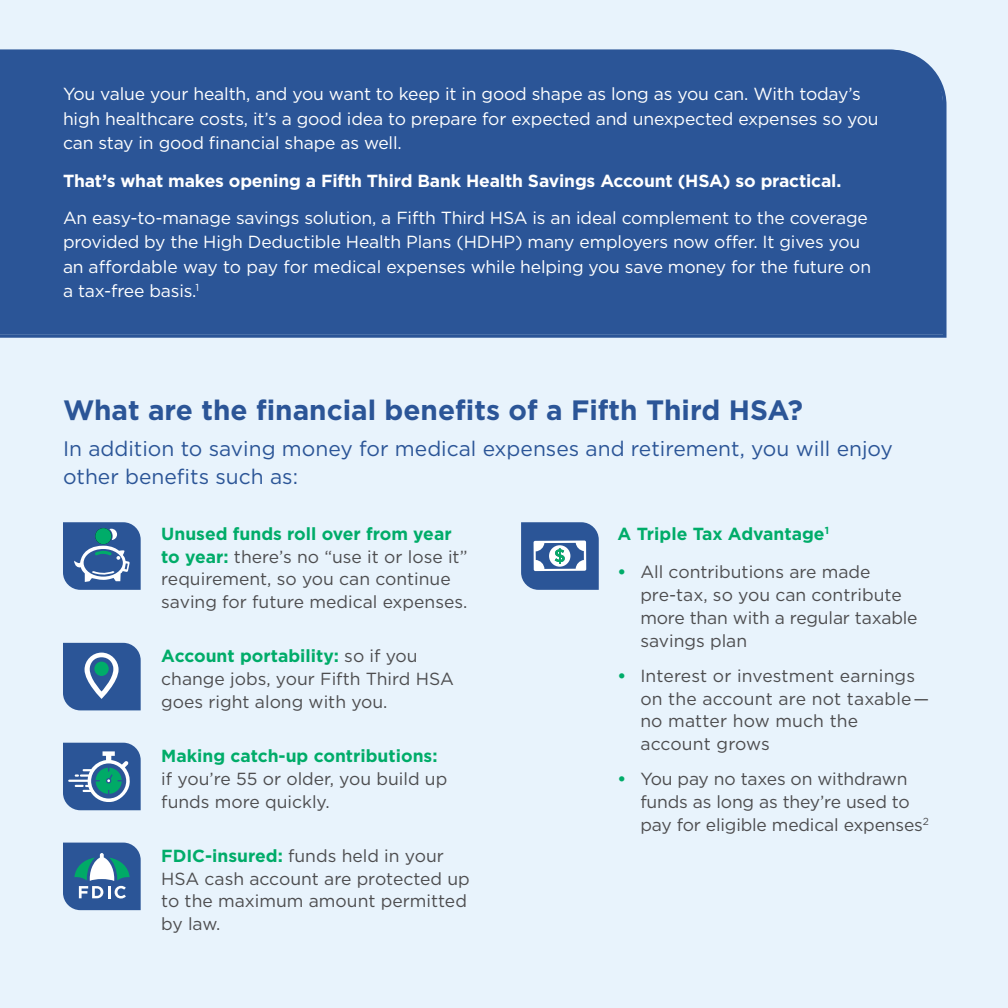
<style>
.page{position:relative;width:1008px;height:1008px;background:#e8f3fc}
.page>*{position:absolute;margin:0;border:0;box-sizing:border-box;transform-origin:0 0}
.t1{font:700 28px "Gotham";color:#2b5597}
.t2{font:21px "Gotham";color:#2b5597}
.t3{font:17.5px/22.8px "Gotham";color:#4d4d4f}
.t4{font:17.5px/24.5px "Gotham";letter-spacing:-.01em;color:#fff}
.t5{font:700 17.5px "Gotham";color:#00ac69}
.s1{font-weight:700}
.s2{font-weight:700;color:#00ac69}
</style>
<div class="page">
<div style="left:0;top:49px;width:947px;height:289px;background:#2b5597"></div>
<svg style="left:63px;top:522px;width:78px;height:68px;background:#4771a3"></svg>
<svg style="left:63px;top:643px;width:78px;height:67px;background:#466ba4"></svg>
<div style="left:94px;top:662px;width:15px;height:14px;background:#00ac69;border-radius:50%"></div>
<svg style="left:63px;top:743px;width:78px;height:67px;background:#4676a2"></svg>
<svg style="left:63px;top:843px;width:78px;height:67px;background:#4876a3"></svg>
<svg style="left:521px;top:522px;width:78px;height:68px;background:#5176a9"></svg>
<p class="t4" style="left:63px;top:82px;width:817px">You value your health, and you want to keep it in good shape as long as you can. With today’s high healthcare costs, it’s a good idea to prepare for expected and unexpected expenses so you can stay in good fnancial shape as well.</p>
<p class="t4" style="left:63px;top:161px;width:806px;line-height:37.1px"><span class="s1">That’s what makes opening a Fifth Third Bank Health Savings Account (HSA) so practical.<br></span>An easy-to-manage savings solution, a Fifth Third HSA is an ideal complement to the coverage</p>
<p class="t4" style="left:63px;top:229px;width:810px">provided by the High Deductible Health Plans (HDHP) many employers now ofer. It gives you an afordable way to pay for medical expenses while helping you save money for the future on a tax-free basis.<sup>1</sup></p>
<h2 class="t1" style="left:63px;top:391px;width:742px">What are the fnancial benefts of a Fifth Third HSA?</h2>
<p class="t2" style="left:63px;top:435px;width:831px">In addition to saving money for medical expenses and retirement, you will enjoy</p>
<p class="t2" style="left:63px;top:463px;width:237px">other benefts such as:</p>
<p class="t3" style="left:161px;top:522px;width:308px"><span class="s2">Unused funds roll over from year to year:</span> there’s no “use it or lose it” requirement, so you can continue saving for future medical expenses.</p>
<p class="t3" style="left:161px;top:644px;width:294px"><span class="s2">Account portability:</span> so if you change jobs, your Fifth Third HSA goes right along with you.</p>
<h3 class="t5" style="left:161px;top:744px;width:278px">Making catch-up contributions:</h3>
<p class="t3" style="left:161px;top:767px;width:288px">if you’re 55 or older, you build up funds more quickly.</p>
<p class="t3" style="left:161px;top:844px;width:310px"><span class="s2">FDIC-insured:</span> funds held in your<br>HSA cash account are protected up to the maximum amount permitted by law.</p>
<h3 class="t5" style="left:618px;top:522px;width:213px">A Triple Tax Advantage<sup>1</sup></h3>
<p class="t3" style="left:640px;top:560px;width:279px;text-indent:-23px"><span class="s2">•</span> All contributions are made pre-tax, so you can contribute more than with a regular taxable savings plan</p>
<p class="t3" style="left:640px;top:664px;width:290px;text-indent:-23px"><span class="s2">•</span> Interest or investment earnings on the account are not taxable— no matter how much the account grows</p>
<p class="t3" style="left:640px;top:768px;width:290px;text-indent:-23px"><span class="s2">•</span> You pay no taxes on withdrawn funds as long as they’re used to pay for eligible medical expenses<sup>2</sup></p>
</div>
